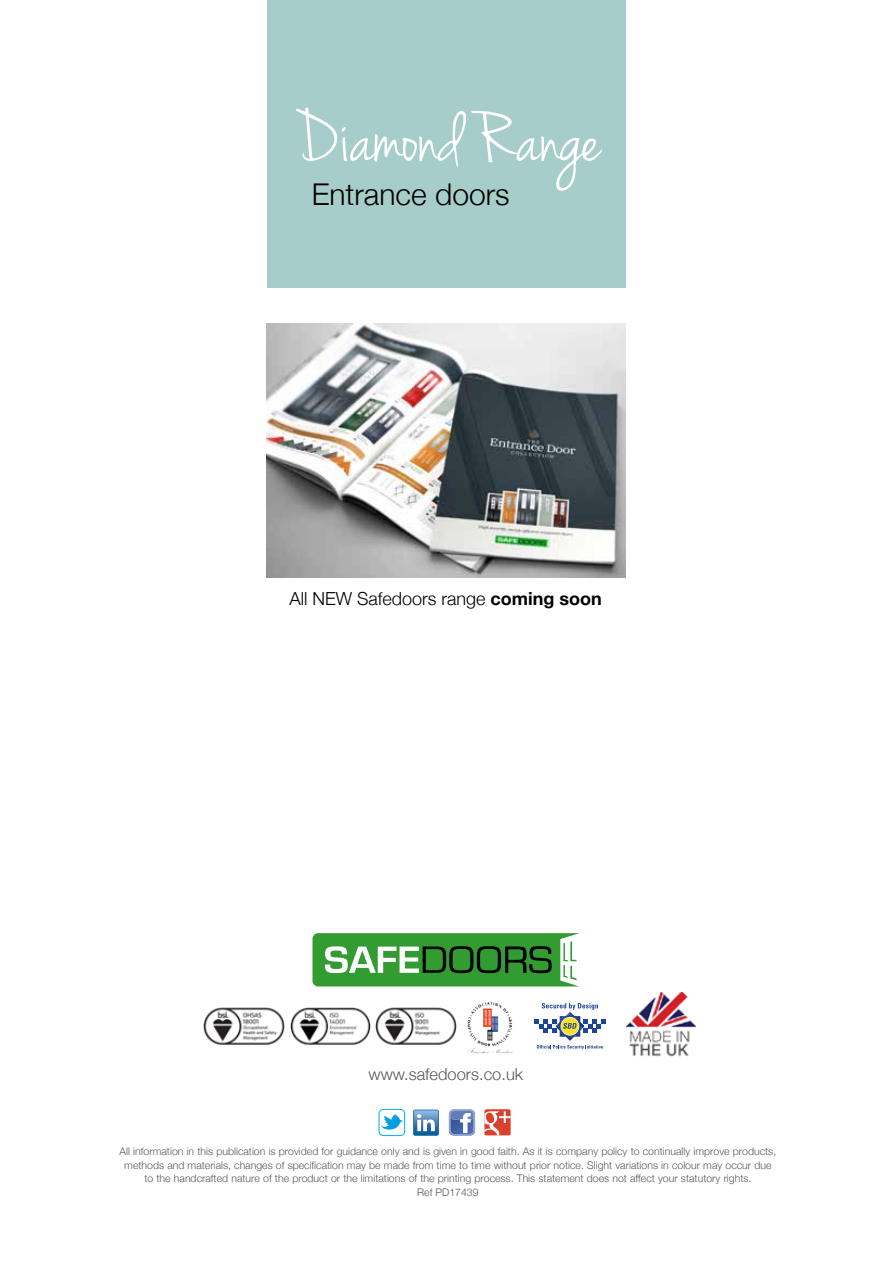
<style>
.page{position:relative;width:893px;height:1263px;background:#fff}
.page>*{position:absolute;margin:0;border:0;box-sizing:border-box;transform-origin:0 0}
.t1{font:77.1px "Jenna Sue";color:#fff}
.t2{font:300 30px "Helvetica Neue";color:#000}
.t3{font:300 18px "Helvetica Neue";color:#000}
.t4{font:300 16.5px "Helvetica Neue";color:#575756}
.t5{font:300 10.5px/13.5px "Helvetica Neue";color:#575756;text-align:center}
.s1{font-weight:700}
</style>
<div class="page">
<img style="left:267px;top:324px;width:359px;height:254px">
<svg style="left:312px;top:933px;width:268px;height:54px;background:#4d9e4d"></svg>
<svg style="left:381px;top:1114px;width:22px;height:16px"></svg>
<div style="left:379px;top:1109px;width:26px;height:27px;border:1px solid #00b1eb;border-radius:4px"></div>
<svg style="left:413px;top:1109px;width:26px;height:27px"></svg>
<svg style="left:484px;top:1109px;width:27px;height:26px"></svg>
<svg style="left:449px;top:1109px;width:26px;height:26px"></svg>
<div style="left:267px;top:0;width:358px;height:287px;background:#a6cdca"></div>
<img style="left:477px;top:1002px;width:25px;height:6px">
<svg style="left:535px;top:1003px;width:70px;height:46px"></svg>
<img style="left:204px;top:1007px;width:80px;height:38px">
<img style="left:290px;top:1007px;width:80px;height:38px">
<img style="left:376px;top:1007px;width:80px;height:38px">
<img style="left:627px;top:992px;width:68px;height:65px">
<h1 class="t1" style="left:294px;top:94px;width:309px">Diamond Range</h1>
<h2 class="t2" style="left:312px;top:170px;width:199px">Entrance doors</h2>
<h3 class="t3" style="left:289px;top:583px;width:314px">All NEW Safedoors range <span class="s1">coming soon</span></h3>
<h3 class="t4" style="left:368px;top:1061px;width:156px">www.safedoors.co.uk</h3>
<p class="t5" style="left:120px;top:1144px;width:658px">All information in this publication is provided for guidance only and is given in good faith. As it is company policy to continually improve products, methods and materials, changes of specification may be made from time to time without prior notice. Slight variations in colour may occur due to the handcrafted nature of the product or the limitations of the printing process. This statement does not affect your statutory rights.<br>Ref PD17439</p>
</div>
